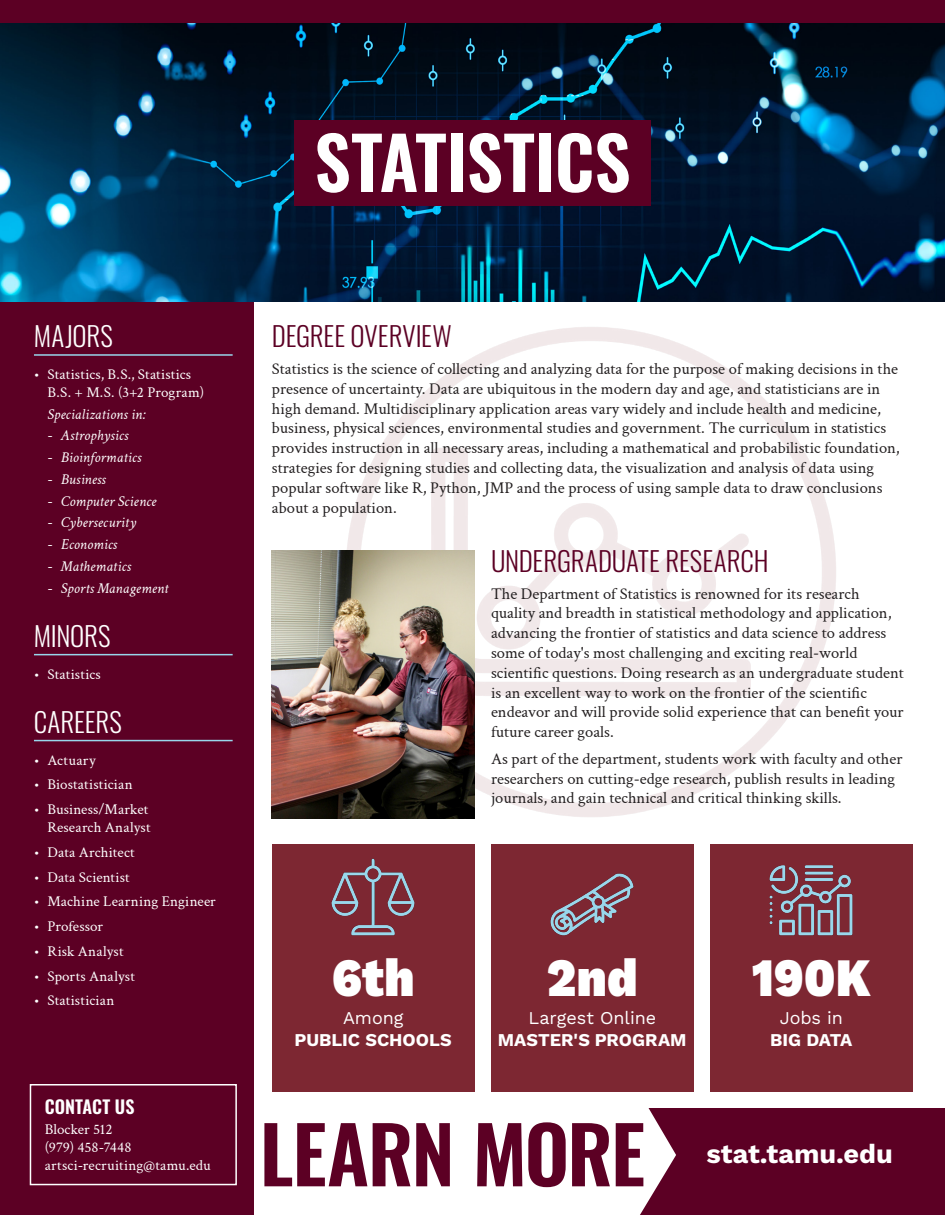
<style>
.page{position:relative;width:945px;height:1215px;background:#fff}
.page>*{position:absolute;margin:0;border:0;box-sizing:border-box;transform-origin:0 0}
.Learn_More{font:78px "Oswald";letter-spacing:-.025em;color:#5c0024}
.Page_Title{font:72px "Oswald";letter-spacing:-.005em;color:#fff}
.Facts{font:54px "Work Sans";color:#fff;scale:.9 1}
.Header_-_Maroon{font:27px "Oswald";letter-spacing:-.005em;color:#5c0024}
.Header_-_White_with_Rules{font:27px "Oswald";color:#fff}
.Website{font:27px "Work Sans";color:#fff}
.Facts-2{font:18px/21.6px "Work Sans";letter-spacing:-.005em;color:#fff;text-align:center}
.Contact_Us{font:18px "Oswald";color:#fff}
.Body_Text{font:16.5px/19.8px "Crimson Text";color:#231f20}
.Bulleted_List_-_White{font:15px/18px "Crimson Text";letter-spacing:.01em;color:#fff}
.Bulleted_List_-_White-2{font:italic 15px "Crimson Text";letter-spacing:.005em;color:#fff}
.Contact_Information{font:15px "Crimson Text";letter-spacing:.01em;color:#fff}
.s1{font-style:normal}
</style>
<div class="page">
<div style="left:236px;top:1098px;width:709px;height:117px;background:#5c0024"></div>
<div style="left:254px;top:1107px;width:422px;height:108px;background:#fff"></div>
<div style="left:236px;top:287px;width:709px;height:820px;background:#fff"></div>
<div style="left:0;top:302px;width:253px;height:913px;background:#5c0024"></div>
<div style="left:0;top:0;width:945px;height:25px;background:#5c0024"></div>
<img style="left:347px;top:327px;width:489px;height:491px">
<div style="left:710px;top:844px;width:203px;height:247px;background:#7d2732"></div>
<div style="left:272px;top:844px;width:202px;height:247px;background:#7d2732"></div>
<div style="left:491px;top:844px;width:203px;height:247px;background:#7d2732"></div>
<img style="left:331px;top:858px;width:84px;height:78px">
<img style="left:550px;top:873px;width:84px;height:63px">
<img style="left:769px;top:865px;width:84px;height:71px">
<img style="left:0;top:24px;width:945px;height:278px">
<div style="left:294px;top:120px;width:357px;height:85px;background:#5c0024"></div>
<img style="left:272px;top:550px;width:202px;height:268px">
<hr style="left:34px;top:354px;width:199px;height:2px;background:#98d6eb">
<hr style="left:34px;top:654px;width:199px;height:1px;background:#98d6eb">
<hr style="left:34px;top:740px;width:199px;height:1px;background:#98d6eb">
<div style="left:30px;top:1084px;width:207px;height:101px;border:2px solid #fff"></div>
<h1 class="Page_Title" style="left:314px;top:99px;width:318px">STATISTICS</h1>
<h2 class="Header_-_White_with_Rules" style="left:34px;top:312px;width:80px">MAJORS</h2>
<p class="Bulleted_List_-_White" style="left:47px;top:365px;width:158px;text-indent:-14px">• Statistics, B.S., Statistics<br>B.S. + M.S. (3+2 Program)</p>
<p class="Bulleted_List_-_White-2" style="left:47px;top:403px;width:100px">Specializations in:</p>
<p class="Bulleted_List_-_White-2" style="left:47px;top:425px;width:82px"><span class="s1">-</span> Astrophysics</p>
<p class="Bulleted_List_-_White-2" style="left:47px;top:447px;width:95px"><span class="s1">-</span> Bioinformatics</p>
<p class="Bulleted_List_-_White-2" style="left:47px;top:468px;width:60px"><span class="s1">-</span> Business</p>
<p class="Bulleted_List_-_White-2" style="left:47px;top:490px;width:110px"><span class="s1">-</span> Computer Science</p>
<p class="Bulleted_List_-_White-2" style="left:47px;top:512px;width:91px"><span class="s1">-</span> Cybersecurity</p>
<p class="Bulleted_List_-_White-2" style="left:47px;top:534px;width:71px"><span class="s1">-</span> Economics</p>
<p class="Bulleted_List_-_White-2" style="left:47px;top:555px;width:85px"><span class="s1">-</span> Mathematics</p>
<p class="Bulleted_List_-_White-2" style="left:47px;top:577px;width:123px"><span class="s1">-</span> Sports Management</p>
<h2 class="Header_-_White_with_Rules" style="left:34px;top:612px;width:78px">MINORS</h2>
<p class="Bulleted_List_-_White" style="left:34px;top:664px;width:68px">• Statistics</p>
<h2 class="Header_-_White_with_Rules" style="left:34px;top:698px;width:89px">CAREERS</h2>
<p class="Bulleted_List_-_White" style="left:34px;top:750px;width:63px">• Actuary</p>
<p class="Bulleted_List_-_White" style="left:34px;top:775px;width:100px">• Biostatistician</p>
<p class="Bulleted_List_-_White" style="left:34px;top:800px;width:118px;text-align:right">• Business/Market<br>Research Analyst</p>
<p class="Bulleted_List_-_White" style="left:34px;top:842px;width:102px">• Data Architect</p>
<p class="Bulleted_List_-_White" style="left:34px;top:867px;width:97px">• Data Scientist</p>
<p class="Bulleted_List_-_White" style="left:34px;top:892px;width:183px">• Machine Learning Engineer</p>
<p class="Bulleted_List_-_White" style="left:34px;top:917px;width:71px">• Professor</p>
<p class="Bulleted_List_-_White" style="left:34px;top:941px;width:91px">• Risk Analyst</p>
<p class="Bulleted_List_-_White" style="left:34px;top:966px;width:102px">• Sports Analyst</p>
<p class="Bulleted_List_-_White" style="left:34px;top:991px;width:82px">• Statistician</p>
<h3 class="Contact_Us" style="left:45px;top:1090px;width:91px">CONTACT US</h3>
<p class="Contact_Information" style="left:45px;top:1119px;width:69px">Blocker 512</p>
<p class="Contact_Information" style="left:45px;top:1137px;width:88px">(979) 458-7448</p>
<p class="Contact_Information" style="left:45px;top:1155px;width:167px">artsci-recruiting@tamu.edu</p>
<h2 class="Header_-_Maroon" style="left:272px;top:312px;width:181px">DEGREE OVERVIEW</h2>
<p class="Body_Text" style="left:272px;top:358px;width:629px">Statistics is the science of collecting and analyzing data for the purpose of making decisions in the presence of uncertainty. Data are ubiquitous in the modern day and age, and statisticians are in high demand. Multidisciplinary application areas vary widely and include health and medicine, business, physical sciences, environmental studies and government. The curriculum in statistics provides instruction in all necessary areas, including a mathematical and probabilistic foundation, strategies for designing studies and collecting data, the visualization and analysis of data using popular software like R, Python, JMP and the process of using sample data to draw conclusions about a population.</p>
<h2 class="Header_-_Maroon" style="left:491px;top:537px;width:279px">UNDERGRADUATE RESEARCH</h2>
<p class="Body_Text" style="left:491px;top:583px;width:414px">The Department of Statistics is renowned for its research quality and breadth in statistical methodology and application, advancing the frontier of statistics and data science to address some of today's most challenging and exciting real-world scientific questions. Doing research as an undergraduate student is an excellent way to work on the frontier of the scientific endeavor and will provide solid experience that can benefit your future career goals.</p>
<p class="Body_Text" style="left:491px;top:748px;width:413px">As part of the department, students work with faculty and other researchers on cutting-edge research, publish results in leading journals, and gain technical and critical thinking skills.</p>
<h3 class="Facts" style="left:332px;top:936px;width:94px">6th</h3>
<h3 class="Facts-2" style="left:295px;top:1006px;width:159px">Among<br>PUBLIC SCHOOLS</h3>
<h3 class="Facts" style="left:547px;top:936px;width:102px">2nd</h3>
<h3 class="Facts-2" style="left:498px;top:1006px;width:190px">Largest Online<br>MASTER'S PROGRAM</h3>
<h3 class="Facts" style="left:752px;top:936px;width:134px">190K</h3>
<h3 class="Facts-2" style="left:770px;top:1006px;width:84px">Jobs in<br>BIG DATA</h3>
<h4 class="Learn_More" style="left:260px;top:1085px;width:387px">LEARN MORE</h4>
<p class="Website" style="left:707px;top:1134px;width:188px">stat.tamu.edu</p>
</div>
